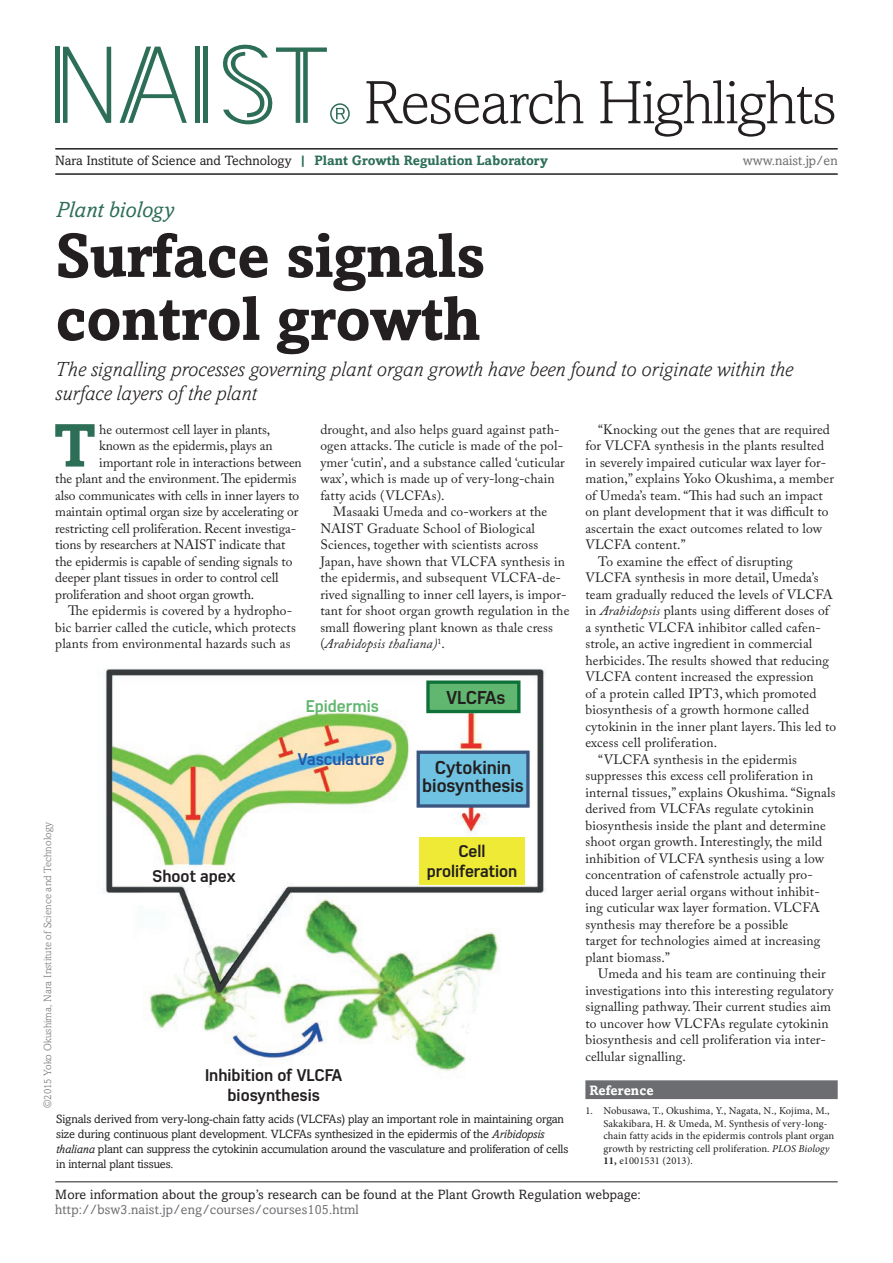
<style>
.page{position:relative;width:893px;height:1263px;background:#fff}
.page>*{position:absolute;margin:0;border:0;box-sizing:border-box;transform-origin:0 0}
.t1{font:300 61.65px "Amasis MT Pro";letter-spacing:-.02em;color:#231f20}
.t2{font:700 61.5px/63px "Amasis MT Pro";letter-spacing:-.01em;color:#231f20}
.Body_drop{font:700 61.05px "Amasis MT Pro";color:#2d6e57}
.Section_name{font:italic 22.5px "Amasis MT Pro";color:#2d6e57}
.t3{font:italic 300 21px/24px "Amasis MT Pro";color:#231f20}
.t4{font:700 18.3px/18.6px "Azbuka Pro";color:#231f20;text-align:center}
.t5{font:700 16.65px/20px "Azbuka Pro";color:#231f20;text-align:center}
.t6{font:700 16.65px "Azbuka Pro";color:#2259a8}
.t7{font:700 16.65px "Azbuka Pro";color:#61b76f}
.body{font:13.5px/16.5px "Adobe Caslon Pro";letter-spacing:.01em;color:#231f20}
.Body_drop-2{font:13.5px "Adobe Caslon Pro";letter-spacing:-.01em;color:#231f20}
.Bottom_Body{font:13.5px "Amasis MT Pro";letter-spacing:.01em;color:#231f20}
.Webpage{font:13.5px "Amasis MT Pro";letter-spacing:.01em;color:#6c6d70}
.Referene_head{font:700 13.5px "Amasis MT Pro";letter-spacing:.01em;color:#fff}
.Fig_caption_no-rule{font:12px/15px "Amasis MT Pro";letter-spacing:-.01em;color:#231f20}
.t8{font:10.5px/12.6px "Minion Pro";letter-spacing:.01em;color:#231f20}
.Credit{font:300 10.5px "Amasis MT Pro";letter-spacing:.01em;color:#6c6d70}
.s1{font-weight:700;color:#2d6e57}
.s2{font-style:italic}
.s3{font-weight:700}
</style>
<div class="page">
<div style="left:585px;top:1080px;width:253px;height:19px;background:#6c6d70"></div>
<img style="left:103px;top:668px;width:443px;height:404px">
<div style="left:428px;top:682px;width:91px;height:29px;background:#61b76f"></div>
<div style="left:426px;top:680px;width:94px;height:33px;border:3px solid #0e7139"></div>
<div style="left:418px;top:752px;width:110px;height:54px;background:#70c2e2"></div>
<div style="left:417px;top:750px;width:113px;height:58px;border:3px solid #3a557f"></div>
<div style="left:419px;top:837px;width:105px;height:47px;background:#eeea36"></div>
<hr style="left:55px;top:1181px;width:783px;height:1px;background:#231f20">
<hr style="left:55px;top:173px;width:783px;height:2px;background:#231f20">
<hr style="left:55px;top:148px;width:783px;height:2px;background:#231f20">
<div style="left:203px;top:47px;width:5px;height:76px;background:#2d6e57"></div>
<div style="left:195px;top:47px;width:5px;height:76px;background:#2d6e57"></div>
<svg style="left:63px;top:47px;width:48px;height:76px"></svg>
<svg style="left:223px;top:44px;width:104px;height:80px"></svg>
<svg style="left:120px;top:47px;width:67px;height:76px"></svg>
<div style="left:55px;top:47px;width:5px;height:76px;background:#2d6e57"></div>
<svg style="left:336px;top:108px;width:9px;height:11px"></svg>
<div style="left:330px;top:103px;width:20px;height:21px;border:2px solid #2d6e57;border-radius:50%"></div>
<p class="t1" style="left:364px;top:67px;width:475px">Research Highlights</p>
<p class="Bottom_Body" style="left:55px;top:153px;width:494px">Nara Institute of Science and Technology <span class="s1">| Plant Growth Regulation Laboratory</span></p>
<p class="Webpage" style="left:743px;top:153px;width:96px">www.naist.jp/en</p>
<p class="Section_name" style="left:56px;top:197px;width:119px">Plant biology</p>
<p class="t2" style="left:55px;top:224px;width:432px">Surface signals control growth</p>
<p class="t3" style="left:55px;top:358px;width:739px">The signalling processes governing plant organ growth have been found to originate within the surface layers of the plant</p>
<p class="Body_drop" style="left:54px;top:408px;width:44px">T</p>
<p class="Body_drop-2" style="left:99px;top:421px;width:172px">he outermost cell layer in plants,</p>
<p class="body" style="left:320px;top:421px;width:246px">drought, and also helps guard against path&shy;ogen attacks. The cuticle is made of the pol&shy;ymer ‘cutin’, and a substance called ‘cuticular wax’, which is made up of very-long-chain fatty acids (VLCFAs).</p>
<p class="body" style="left:320px;top:503px;width:251px;text-indent:13px">Masaaki Umeda and co-workers at the NAIST Graduate School of Biological Sciences, together with scientists across Japan, have shown that VLCFA synthesis in the epidermis, and subsequent VLCFA-de&shy;rived signalling to inner cell layers, is impor&shy;tant for shoot organ growth regulation in the small flowering plant known as thale cress (<span class="s2">Arabidopsis thaliana)</span><sup>1</sup>.</p>
<p class="body" style="left:585px;top:421px;width:250px;text-indent:13px">“Knocking out the genes that are required for VLCFA synthesis in the plants resulted in severely impaired cuticular wax layer for&shy;mation,” explains Yoko Okushima, a member of Umeda’s team. “This had such an impact on plant development that it was difficult to ascertain the exact outcomes related to low VLCFA content.”</p>
<p class="body" style="left:585px;top:553px;width:252px;text-indent:13px">To examine the effect of disrupting VLCFA synthesis in more detail, Umeda’s team gradually reduced the levels of VLCFA in <span class="s2">Arabidopsis</span> plants using different doses of a synthetic VLCFA inhibitor called cafen&shy;strole, an active ingredient in commercial herbicides. The results showed that reducing VLCFA content increased the expression<br>of a protein called IPT3, which promoted biosynthesis of a growth hormone called cytokinin in the inner plant layers. This led to excess cell proliferation.</p>
<p class="body" style="left:585px;top:751px;width:252px;text-indent:13px">“VLCFA synthesis in the epidermis suppresses this excess cell proliferation in internal tissues,” explains Okushima. “Signals derived from VLCFAs regulate cytokinin biosynthesis inside the plant and determine shoot organ growth. Interestingly, the mild inhibition of VLCFA synthesis using a low concentration of cafenstrole actually pro&shy;duced larger aerial organs without inhibit&shy;ing cuticular wax layer formation. VLCFA synthesis may therefore be a possible<br>target for technologies aimed at increasing plant biomass.”</p>
<p class="body" style="left:585px;top:965px;width:249px;text-indent:13px">Umeda and his team are continuing their investigations into this interesting regulatory signalling pathway. Their current studies aim to uncover how VLCFAs regulate cytokinin biosynthesis and cell proliferation via inter&shy;cellular signalling.</p>
<p class="Referene_head" style="left:589px;top:1082px;width:66px">Reference</p>
<p class="t8" style="left:603px;top:1104px;width:232px;text-indent:-18px">1. Nobusawa, T., Okushima, Y., Nagata, N., Kojima, M., Sakakibara, H. &amp; Umeda, M. Synthesis of very-long&shy;chain fatty acids in the epidermis controls plant organ growth by restricting cell proliferation. <span class="s2">PLOS Biology </span><span class="s3">11,</span> e1001531 (2013).</p>
<p class="Body_drop-2" style="left:99px;top:437px;width:175px">known as the epidermis, plays an</p>
<p class="Body_drop-2" style="left:99px;top:454px;width:204px">important role in interactions between</p>
<p class="Body_drop-2" style="left:55px;top:470px;width:243px">the plant and the environment. The epidermis</p>
<p class="Body_drop-2" style="left:55px;top:487px;width:246px">also communicates with cells in inner layers to</p>
<p class="Body_drop-2" style="left:55px;top:503px;width:245px">maintain optimal organ size by accelerating or</p>
<p class="Body_drop-2" style="left:55px;top:520px;width:242px">restricting cell proliferation. Recent investiga-</p>
<p class="Body_drop-2" style="left:55px;top:536px;width:232px">tions by researchers at NAIST indicate that</p>
<p class="Body_drop-2" style="left:55px;top:553px;width:239px">the epidermis is capable of sending signals to</p>
<p class="Body_drop-2" style="left:55px;top:569px;width:225px">deeper plant tissues in order to control cell</p>
<p class="Body_drop-2" style="left:55px;top:586px;width:200px">proliferation and shoot organ growth.</p>
<p class="body" style="left:55px;top:602px;width:242px;text-indent:13px">The epidermis is covered by a hydropho&shy;bic barrier called the cuticle, which protects plants from environmental hazards such as</p>
<p class="t4" style="left:446px;top:689px;width:61px">VLCFAs</p>
<p class="t7" style="left:306px;top:695px;width:75px">Epidermis</p>
<p class="t6" style="left:298px;top:749px;width:89px">Vasculature</p>
<p class="t4" style="left:422px;top:758px;width:103px">Cytokinin biosynthesis</p>
<p class="Credit" style="left:41px;top:1108px;width:288px;rotate:-90deg">©2015 Yoko Okushima, Nara Institute of Science and Technology</p>
<p class="t5" style="left:427px;top:841px;width:92px">Cell proliferation</p>
<p class="t5" style="left:153px;top:866px;width:85px">Shoot apex</p>
<p class="t5" style="left:205px;top:1066px;width:138px">Inhibition of VLCFA biosynthesis</p>
<p class="Fig_caption_no-rule" style="left:56px;top:1111px;width:514px">Signals derived from very-long-chain fatty acids (VLCFAs) play an important role in maintaining organ size during continuous plant development. VLCFAs synthesized in the epidermis of the <span class="s2">Aribidopsis thaliana</span> plant can suppress the cytokinin accumulation around the vasculature and proliferation of cells in internal plant tissues.</p>
<p class="Bottom_Body" style="left:55px;top:1186px;width:587px">More information about the group’s research can be found at the Plant Growth Regulation webpage:</p>
<p class="Webpage" style="left:55px;top:1201px;width:305px">http://bsw3.naist.jp/eng/courses/courses105.html</p>
</div>
